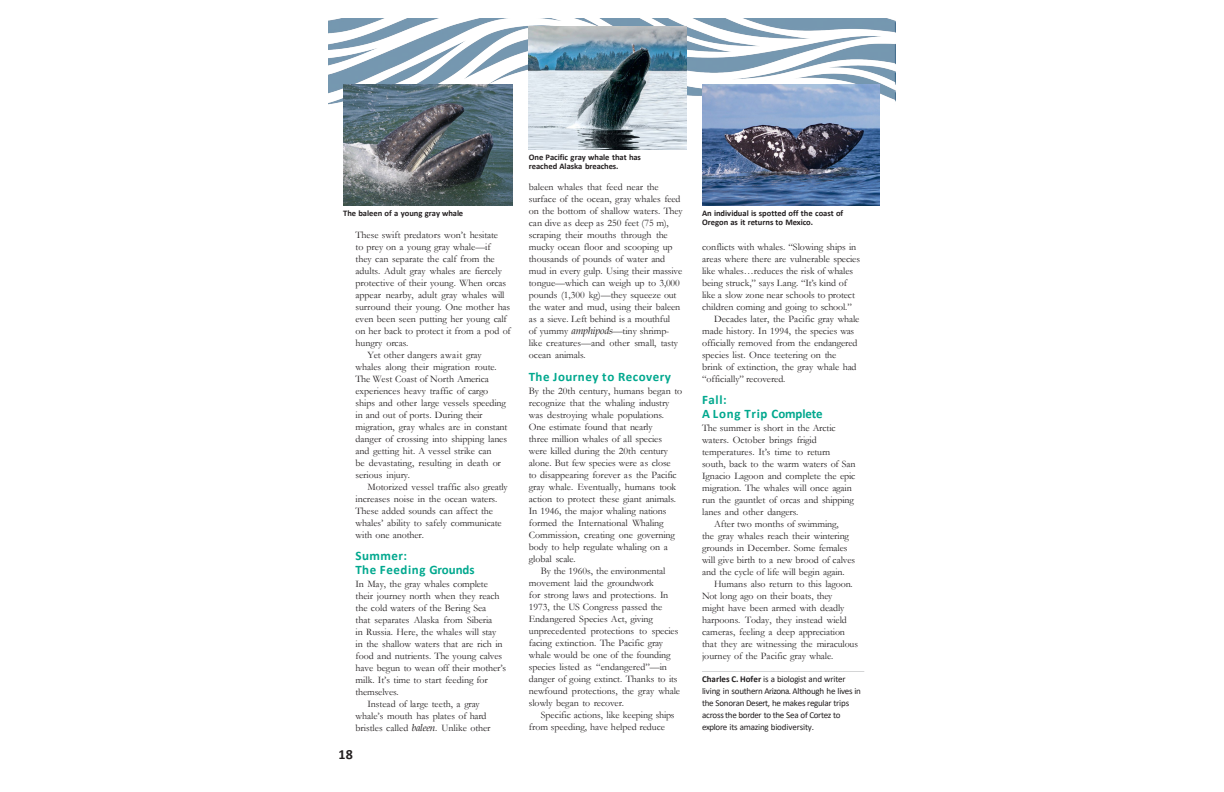
<style>
.page{position:relative;width:1224px;height:792px;background:#fff}
.page>*{position:absolute;margin:0;border:0;box-sizing:border-box;transform-origin:0 0}
.t1{font:700 14px "Calibri";color:#231f20}
.t2{font:700 13px "Calibri";letter-spacing:.035em;color:#00a88e}
.t3{font:700 13px "Calibri";letter-spacing:-.005em;color:#00a88e}
.t4{font:10px/12px "Garamond";letter-spacing:-.005em;color:#231f20}
.t5{font:9px/12px "Calibri";letter-spacing:-.03em;color:#231f20}
.t6{font:700 8.5px/9px "Calibri";color:#231f20}
.s1{font-family:"Book Antiqua";font-style:italic}
.s2{font-weight:700}
</style>
<div class="page">
<svg style="left:702px;top:671px;width:162px;height:1px"></svg>
<img style="left:329px;top:18px;width:567px;height:123px">
<img style="left:343px;top:85px;width:170px;height:120px">
<img style="left:529px;top:26px;width:157px;height:124px">
<img style="left:702px;top:85px;width:178px;height:120px">
<p class="t6" style="left:343px;top:208px;width:122px">The baleen of a young gray whale</p>
<p class="t4" style="left:355px;top:228px;width:152px">These swift predators won’t hesitate to prey on a young gray whale—if they can separate the calf from the adults. Adult gray whales are fiercely protective of their young. When orcas appear nearby, adult gray whales will</p>
<p class="t4" style="left:355px;top:300px;width:157px">surround their young. One mother has even been seen putting her young calf on her back to protect it from a pod of hungry orcas.</p>
<p class="t4" style="left:355px;top:348px;width:154px;text-indent:12px">Yet other dangers await gray whales along their migration route.<br>The West Coast of North America experiences heavy traffic of cargo ships and other large vessels speeding in and out of ports. During their migration, gray whales are in constant danger of crossing into shipping lanes and getting hit. A vessel strike can</p>
<p class="t4" style="left:355px;top:456px;width:147px">be devastating, resulting in death or serious injury.</p>
<p class="t4" style="left:355px;top:480px;width:154px;text-indent:12px">Motorized vessel traffic also greatly increases noise in the ocean waters.</p>
<p class="t4" style="left:355px;top:504px;width:148px">These added sounds can affect the whales’ ability to safely communicate with one another.</p>
<p class="t2" style="left:355px;top:546px;width:53px">Summer:</p>
<p class="t2" style="left:355px;top:560px;width:121px">The Feeding Grounds</p>
<p class="t4" style="left:355px;top:577px;width:149px">In May, the gray whales complete their journey north when they reach the cold waters of the Bering Sea that separates Alaska from Siberia<br>in Russia. Here, the whales will stay in the shallow waters that are rich in food and nutrients. The young calves</p>
<p class="t4" style="left:355px;top:661px;width:152px">have begun to wean off their mother’s milk. It’s time to start feeding for themselves.</p>
<p class="t4" style="left:355px;top:697px;width:137px;text-align:center">Instead of large teeth, a gray whale’s mouth has plates of hard bristles called <span class="s1">baleen</span>. Unlike other</p>
<p class="t1" style="left:338px;top:744px;width:16px">18</p>
<p class="t6" style="left:529px;top:153px;width:114px">One Pacific gray whale that has reached Alaska breaches.</p>
<p class="t4" style="left:529px;top:180px;width:155px">baleen whales that feed near the surface of the ocean, gray whales feed on the bottom of shallow waters. They can dive as deep as 250 feet (75 m), scraping their mouths through the mucky ocean floor and scooping up thousands of pounds of water and mud in every gulp. Using their massive tongue—which can weigh up to 3,000 pounds (1,300 kg)—they squeeze out the water and mud, using their baleen as a sieve. Left behind is a mouthful</p>
<p class="t4" style="left:529px;top:324px;width:151px">of yummy <span class="s1">amphipods</span>—tiny shrimp&shy;like creatures—and other small, tasty ocean animals.</p>
<p class="t2" style="left:529px;top:367px;width:144px">The Journey to Recovery</p>
<p class="t4" style="left:529px;top:384px;width:155px">By the 20th century, humans began to recognize that the whaling industry was destroying whale populations.</p>
<p class="t4" style="left:529px;top:420px;width:143px">One estimate found that nearly three million whales of all species were killed during the 20th century alone. But few species were as close</p>
<p class="t4" style="left:529px;top:468px;width:150px">to disappearing forever as the Pacific gray whale. Eventually, humans took action to protect these giant animals.<br>In 1946, the major whaling nations formed the International Whaling Commission, creating one governing body to help regulate whaling on a global scale.</p>
<p class="t4" style="left:529px;top:564px;width:141px;text-indent:12px">By the 1960s, the environmental movement laid the groundwork<br>for strong laws and protections. In<br>1973, the US Congress passed the<br>Endangered Species Act, giving</p>
<p class="t4" style="left:529px;top:624px;width:153px">unprecedented protections to species facing extinction. The Pacific gray whale would be one of the founding species listed as “endangered”—in danger of going extinct. Thanks to its newfound protections, the gray whale slowly began to recover.</p>
<p class="t4" style="left:529px;top:708px;width:147px;text-indent:12px">Specific actions, like keeping ships from speeding, have helped reduce</p>
<p class="t6" style="left:702px;top:208px;width:143px">An individual is spotted off the coast of<br>Oregon as it returns to Mexico.</p>
<p class="t4" style="left:702px;top:240px;width:159px">conflicts with whales. “Slowing ships in areas where there are vulnerable species like whales…reduces the risk of whales being struck,” says Lang. “It’s kind of like a slow zone near schools to protect children coming and going to school.”</p>
<p class="t4" style="left:702px;top:312px;width:159px;text-indent:12px">Decades later, the Pacific gray whale made history. In 1994, the species was officially removed from the endangered species list. Once teetering on the</p>
<p class="t4" style="left:702px;top:360px;width:156px">brink of extinction, the gray whale had “officially” recovered.</p>
<p class="t2" style="left:702px;top:390px;width:26px">Fall:</p>
<p class="t3" style="left:702px;top:404px;width:122px">A Long Trip Complete</p>
<p class="t4" style="left:702px;top:421px;width:155px">The summer is short in the Arctic waters. October brings frigid temperatures. It’s time to return south, back to the warm waters of San Ignacio Lagoon and complete the epic migration. The whales will once again run the gauntlet of orcas and shipping lanes and other dangers.</p>
<p class="t4" style="left:702px;top:517px;width:155px;text-indent:12px">After two months of swimming,<br>the gray whales reach their wintering grounds in December. Some females will give birth to a new brood of calves and the cycle of life will begin again.</p>
<p class="t4" style="left:714px;top:577px;width:140px">Humans also return to this lagoon.</p>
<p class="t4" style="left:702px;top:589px;width:146px">Not long ago on their boats, they might have been armed with deadly harpoons. Today, they instead wield cameras, feeling a deep appreciation</p>
<p class="t4" style="left:702px;top:637px;width:158px">that they are witnessing the miraculous journey of the Pacific gray whale.</p>
<p class="t5" style="left:702px;top:673px;width:160px"><span class="s2">Charles C. Hofer</span> is a biologist and writer living in southern Arizona. Although he lives in the Sonoran Desert, he makes regular trips across the border to the Sea of Cortez to explore its amazing biodiversity.</p>
</div>
